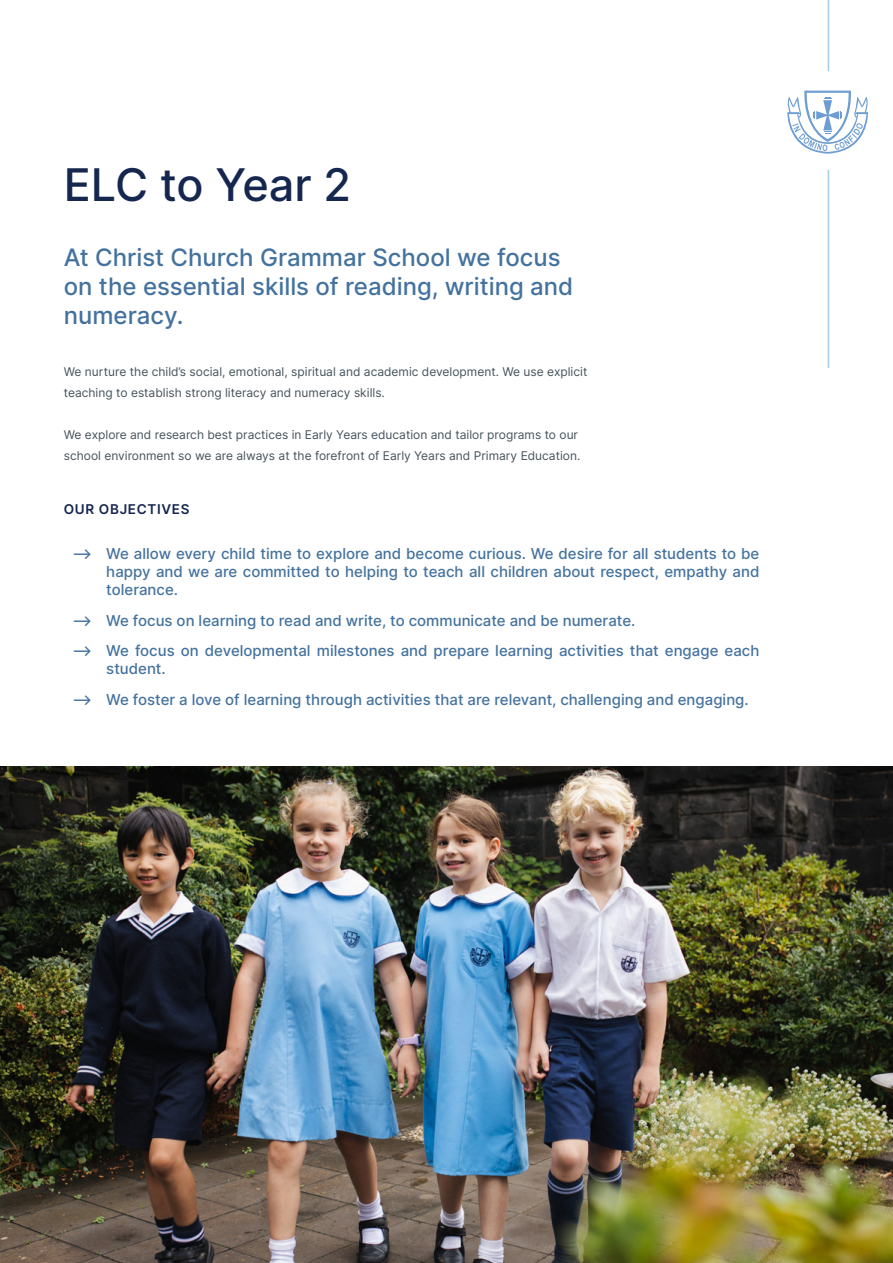
<style>
.page{position:relative;width:893px;height:1263px;background:#fff}
.page>*{position:absolute;margin:0;border:0;box-sizing:border-box;transform-origin:0 0}
.t1{font:500 45px "Inter";letter-spacing:-.005em;color:#15274f}
.t2{font:500 24px/28.8px "Inter";color:#44729e}
.t3{font:500 15px/18px "Inter";color:#44729e}
.t4{font:600 13.5px "Inter";letter-spacing:.05em;color:#15274f}
.t5{font:12px/21px "Inter";color:#45525b}
</style>
<div class="page">
<img style="left:0;top:766px;width:893px;height:497px">
<svg style="left:787px;top:91px;width:81px;height:63px"></svg>
<hr style="left:828px;top:0;width:1px;height:71px;background:#a1cde6">
<hr style="left:828px;top:170px;width:1px;height:198px;background:#a1cde6">
<h1 class="t1" style="left:64px;top:152px;width:289px">ELC to Year 2</h1>
<h2 class="t2" style="left:64px;top:242px;width:511px">At Christ Church Grammar School we focus on the essential skills of reading, writing and numeracy.</h2>
<p class="t5" style="left:64px;top:361px;width:525px">We nurture the child’s social, emotional, spiritual and academic development. We use explicit teaching to establish strong literacy and numeracy skills.</p>
<p class="t5" style="left:64px;top:424px;width:518px">We explore and research best practices in Early Years education and tailor programs to our school environment so we are always at the forefront of Early Years and Primary Education.</p>
<p class="t4" style="left:64px;top:499px;width:127px">OUR OBJECTIVES</p>
<p class="t3" style="left:106px;top:544px;width:655px;text-align:justify;text-indent:-34px">⟶ We allow every child time to explore and become curious. We desire for all students to be happy and we are committed to helping to teach all children about respect, empathy and tolerance.</p>
<p class="t3" style="left:72px;top:604px;width:689px;line-height:30.8px">⟶ We focus on learning to read and write, to communicate and be numerate.<br>⟶ We focus on developmental milestones and prepare learning activities that engage each</p>
<p class="t3" style="left:72px;top:653px;width:678px;line-height:30.8px;text-indent:34px">student.<br>⟶ We foster a love of learning through activities that are relevant, challenging and engaging.</p>
</div>
